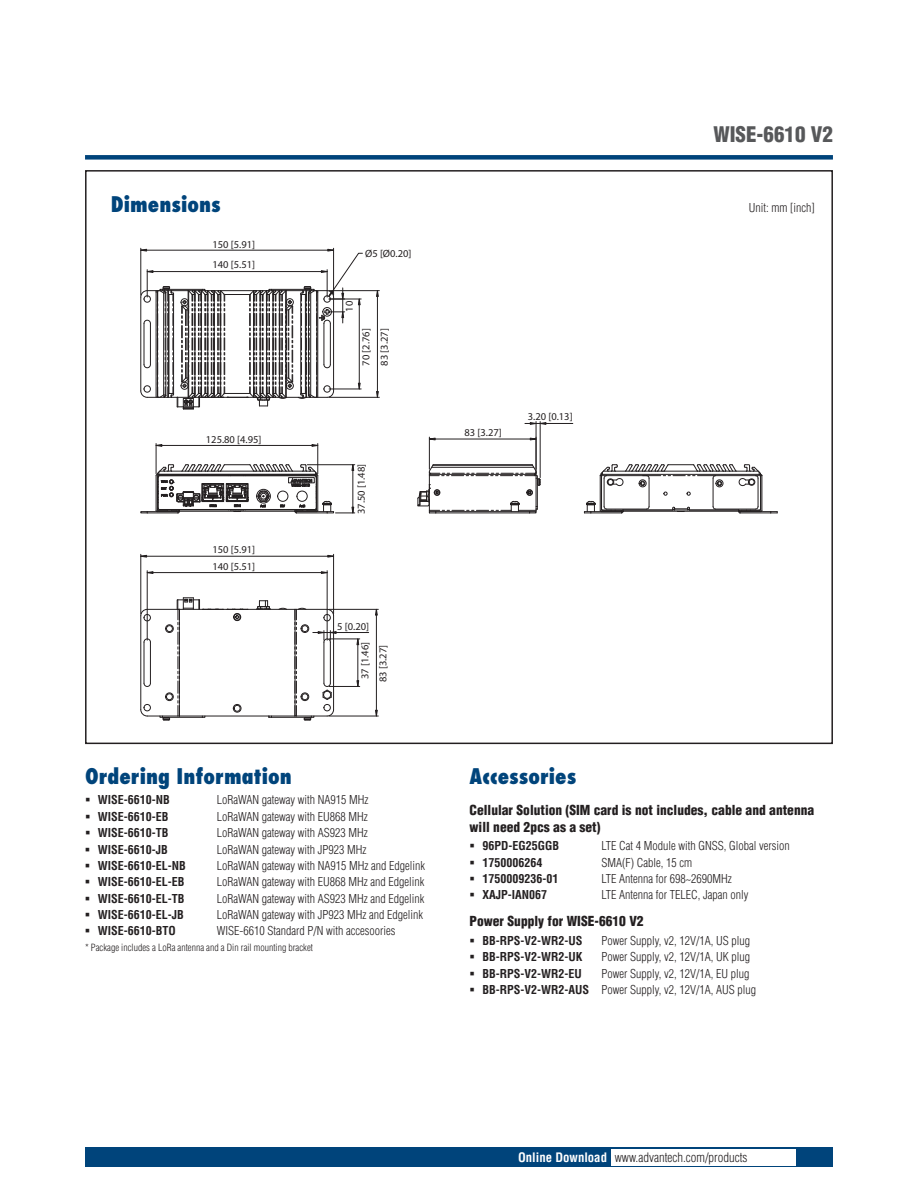
<style>
.page{position:relative;width:918px;height:1188px;background:#fff}
.page>*{position:absolute;margin:0;border:0;box-sizing:border-box;transform-origin:0 0}
.t1{font:800 condensed 21px "Futura";color:#00447b}
.t2{font:900 condensed 21px "Helvetica";color:#57585a}
.t3{font:900 condensed 13.5px/16.5px "Helvetica";color:#231f20}
.t4{font:300 condensed 12.75px "Helvetica";color:#231f20}
.t5{font:300 condensed 12px/16.4px "Helvetica";color:#231f20}
.t6{font:700 condensed 12px "Helvetica";color:#231f20}
.t7{font:10.5px/18.6px "Myriad Pro";color:#231f20}
.t8{font:300 condensed 9.75px "Helvetica";color:#231f20}
.s1{font-weight:700}
.s2{font-weight:700;color:#fff}
</style>
<div class="page">
<div style="left:85px;top:155px;width:748px;height:5px;background:#00447b"></div>
<div style="left:85px;top:1147px;width:748px;height:20px;background:#00447b"></div>
<div style="left:611px;top:1149px;width:184px;height:16px;background:#fff"></div>
<div style="left:85px;top:170px;width:748px;height:574px;background:#fff;border:2px solid #231f20"></div>
<hr style="left:147px;top:513px;width:31px;height:1px;background:#231f20">
<hr style="left:147px;top:511px;width:31px;height:1px;background:#231f20">
<svg style="left:140px;top:511px;width:8px;height:2px"></svg>
<svg style="left:155px;top:460px;width:200px;height:54px"></svg>
<hr style="left:307px;top:464px;width:48px;height:1px;background:#231f20">
<hr style="left:352px;top:465px;width:1px;height:48px;background:#231f20">
<svg style="left:155px;top:444px;width:8px;height:3px"></svg>
<svg style="left:311px;top:444px;width:8px;height:3px"></svg>
<hr style="left:156px;top:444px;width:1px;height:30px;background:#231f20">
<hr style="left:317px;top:444px;width:1px;height:30px;background:#231f20">
<hr style="left:156px;top:445px;width:162px;height:1px;background:#231f20">
<svg style="left:417px;top:464px;width:124px;height:50px"></svg>
<svg style="left:428px;top:437px;width:8px;height:4px"></svg>
<svg style="left:529px;top:437px;width:11px;height:4px"></svg>
<hr style="left:429px;top:437px;width:1px;height:32px;background:#231f20">
<hr style="left:429px;top:439px;width:107px;height:1px;background:#231f20">
<hr style="left:540px;top:422px;width:1px;height:56px;background:#231f20">
<hr style="left:536px;top:422px;width:1px;height:52px;background:#231f20">
<hr style="left:540px;top:423px;width:33px;height:1px;background:#231f20">
<svg style="left:525px;top:422px;width:22px;height:3px"></svg>
<svg style="left:376px;top:291px;width:3px;height:6px"></svg>
<svg style="left:376px;top:391px;width:3px;height:6px"></svg>
<hr style="left:329px;top:290px;width:50px;height:1px;background:#231f20">
<hr style="left:329px;top:397px;width:50px;height:1px;background:#231f20">
<hr style="left:377px;top:291px;width:1px;height:106px;background:#231f20">
<svg style="left:140px;top:248px;width:223px;height:162px"></svg>
<svg style="left:256px;top:600px;width:15px;height:9px"></svg>
<hr style="left:272px;top:717px;width:39px;height:1px;background:#231f20">
<svg style="left:140px;top:709px;width:8px;height:8px"></svg>
<hr style="left:147px;top:716px;width:31px;height:1px;background:#231f20">
<svg style="left:140px;top:609px;width:7px;height:8px"></svg>
<hr style="left:140px;top:616px;width:1px;height:94px;background:#231f20">
<svg style="left:143px;top:638px;width:8px;height:5px"></svg>
<hr style="left:147px;top:609px;width:31px;height:1px;background:#231f20">
<svg style="left:143px;top:683px;width:8px;height:4px"></svg>
<hr style="left:144px;top:642px;width:1px;height:41px;background:#231f20">
<div style="left:144px;top:704px;width:7px;height:7px;border:1px solid #231f20;border-radius:50%"></div>
<div style="left:144px;top:614px;width:7px;height:7px;border:1px solid #231f20;border-radius:50%"></div>
<hr style="left:150px;top:642px;width:1px;height:41px;background:#231f20">
<hr style="left:179px;top:716px;width:116px;height:1px;background:#231f20">
<hr style="left:179px;top:609px;width:116px;height:1px;background:#231f20">
<svg style="left:159px;top:597px;width:89px;height:124px"></svg>
<svg style="left:375px;top:608px;width:3px;height:8px"></svg>
<svg style="left:375px;top:709px;width:3px;height:7px"></svg>
<hr style="left:329px;top:609px;width:49px;height:1px;background:#231f20">
<hr style="left:329px;top:716px;width:49px;height:1px;background:#231f20">
<hr style="left:376px;top:609px;width:1px;height:107px;background:#231f20">
<svg style="left:141px;top:554px;width:6px;height:4px"></svg>
<svg style="left:327px;top:554px;width:8px;height:4px"></svg>
<hr style="left:140px;top:554px;width:1px;height:60px;background:#231f20">
<hr style="left:333px;top:554px;width:1px;height:60px;background:#231f20">
<hr style="left:141px;top:556px;width:193px;height:1px;background:#231f20">
<svg style="left:146px;top:571px;width:8px;height:3px"></svg>
<svg style="left:321px;top:571px;width:6px;height:3px"></svg>
<hr style="left:147px;top:571px;width:1px;height:69px;background:#231f20">
<hr style="left:327px;top:571px;width:1px;height:69px;background:#231f20">
<hr style="left:147px;top:572px;width:180px;height:1px;background:#231f20">
<svg style="left:356px;top:680px;width:4px;height:6px"></svg>
<svg style="left:356px;top:638px;width:4px;height:8px"></svg>
<hr style="left:329px;top:686px;width:31px;height:1px;background:#231f20">
<hr style="left:329px;top:639px;width:31px;height:1px;background:#231f20">
<hr style="left:357px;top:639px;width:1px;height:47px;background:#231f20">
<svg style="left:294px;top:608px;width:43px;height:113px"></svg>
<hr style="left:324px;top:632px;width:45px;height:1px;background:#231f20">
<hr style="left:740px;top:511px;width:31px;height:1px;background:#231f20">
<hr style="left:740px;top:513px;width:31px;height:1px;background:#231f20">
<svg style="left:770px;top:511px;width:8px;height:3px"></svg>
<svg style="left:584px;top:464px;width:179px;height:50px"></svg>
<h1 class="t2" style="left:713px;top:121px;width:121px">WISE-6610 V2</h1>
<h1 class="t1" style="left:111px;top:191px;width:111px">Dimensions</h1>
<p class="t5" style="left:749px;top:200px;width:67px">Unit: mm [inch]</p>
<p class="t7" style="left:212px;top:235px;width:44px">150 [5.91]</p>
<p class="t7" style="left:212px;top:255px;width:44px">140 [5.51]</p>
<p class="t7" style="left:206px;top:430px;width:57px">125.80 [4.95]</p>
<p class="t7" style="left:212px;top:541px;width:44px;line-height:17px">150 [5.91]<br>140 [5.51]</p>
<p class="t7" style="left:365px;top:244px;width:48px">Ø5 [Ø0.20]</p>
<p class="t7" style="left:340px;top:312px;width:12px;rotate:-90deg">10</p>
<p class="t7" style="left:356px;top:366px;width:39px;rotate:-90deg">70 [2.76]<br>83 [3.27]</p>
<p class="t7" style="left:352px;top:514px;width:52px;rotate:-90deg">37.50 [1.48]</p>
<p class="t7" style="left:337px;top:617px;width:33px">5 [0.20]</p>
<p class="t7" style="left:356px;top:679px;width:39px;rotate:-90deg">37 [1.46]</p>
<p class="t7" style="left:373px;top:682px;width:39px;rotate:-90deg">83 [3.27]</p>
<h1 class="t1" style="left:85px;top:763px;width:208px">Ordering Information</h1>
<p class="t6" style="left:98px;top:793px;width:73px">WISE-6610-NB</p>
<p class="t5" style="left:217px;top:792px;width:153px">LoRaWAN gateway with NA915 MHz</p>
<p class="t6" style="left:98px;top:809px;width:72px">WISE-6610-EB</p>
<p class="t5" style="left:217px;top:808px;width:153px">LoRaWAN gateway with EU868 MHz</p>
<p class="t6" style="left:98px;top:825px;width:72px">WISE-6610-TB</p>
<p class="t5" style="left:217px;top:825px;width:153px">LoRaWAN gateway with AS923 MHz</p>
<p class="t6" style="left:98px;top:842px;width:71px">WISE-6610-JB</p>
<p class="t5" style="left:217px;top:841px;width:151px">LoRaWAN gateway with JP923 MHz</p>
<p class="t6" style="left:98px;top:858px;width:89px">WISE-6610-EL-NB</p>
<p class="t5" style="left:217px;top:857px;width:210px">LoRaWAN gateway with NA915 MHz and Edgelink</p>
<p class="t6" style="left:98px;top:874px;width:88px">WISE-6610-EL-EB</p>
<p class="t5" style="left:217px;top:874px;width:209px">LoRaWAN gateway with EU868 MHz and Edgelink</p>
<p class="t6" style="left:98px;top:891px;width:88px">WISE-6610-EL-TB</p>
<p class="t5" style="left:217px;top:890px;width:209px">LoRaWAN gateway with AS923 MHz and Edgelink</p>
<p class="t6" style="left:98px;top:907px;width:87px">WISE-6610-EL-JB</p>
<p class="t5" style="left:217px;top:906px;width:208px">LoRaWAN gateway with JP923 MHz and Edgelink</p>
<p class="t6" style="left:98px;top:924px;width:79px">WISE-6610-BTO</p>
<p class="t5" style="left:217px;top:923px;width:180px">WISE-6610 Standard P/N with accesoories</p>
<p class="t8" style="left:85px;top:942px;width:229px">* Package includes a LoRa antenna and a Din rail mounting bracket</p>
<p class="t7" style="left:465px;top:423px;width:39px">83 [3.27]</p>
<p class="t7" style="left:528px;top:407px;width:46px">3.20 [0.13]</p>
<h1 class="t1" style="left:470px;top:763px;width:108px">Accessories</h1>
<p class="t3" style="left:470px;top:802px;width:346px">Cellular Solution (SIM card is not includes, cable and antenna will need 2pcs as a set)</p>
<p class="t6" style="left:482px;top:838px;width:78px">96PD-EG25GGB</p>
<p class="t5" style="left:601px;top:838px;width:190px">LTE Cat 4 Module with GNSS, Global version</p>
<p class="t6" style="left:482px;top:855px;width:61px">1750006264</p>
<p class="t5" style="left:601px;top:854px;width:92px">SMA(F) Cable, 15 cm</p>
<p class="t6" style="left:482px;top:871px;width:77px">1750009236-01</p>
<p class="t5" style="left:601px;top:870px;width:132px">LTE Antenna for 698~2690MHz</p>
<p class="t6" style="left:482px;top:887px;width:66px">XAJP-IAN067</p>
<p class="t5" style="left:601px;top:887px;width:149px">LTE Antenna for TELEC, Japan only</p>
<p class="t3" style="left:470px;top:913px;width:176px">Power Supply for WISE-6610 V2</p>
<p class="t6" style="left:482px;top:933px;width:102px">BB-RPS-V2-WR2-US</p>
<p class="t5" style="left:601px;top:932px;width:150px">Power Supply, v2, 12V/1A, US plug</p>
<p class="t6" style="left:482px;top:949px;width:102px">BB-RPS-V2-WR2-UK</p>
<p class="t5" style="left:601px;top:949px;width:150px">Power Supply, v2, 12V/1A, UK plug</p>
<p class="t6" style="left:482px;top:966px;width:101px">BB-RPS-V2-WR2-EU</p>
<p class="t5" style="left:482px;top:965px;width:275px;text-indent:119px">Power Supply, v2, 12V/1A, EU plug<br><span class="s1">BB-RPS-V2-WR2-AUS</span> Power Supply, v2, 12V/1A, AUS plug</p>
<p class="t4" style="left:518px;top:1149px;width:231px"><span class="s2">Online Download</span> www.advantech.com/products</p>
</div>
